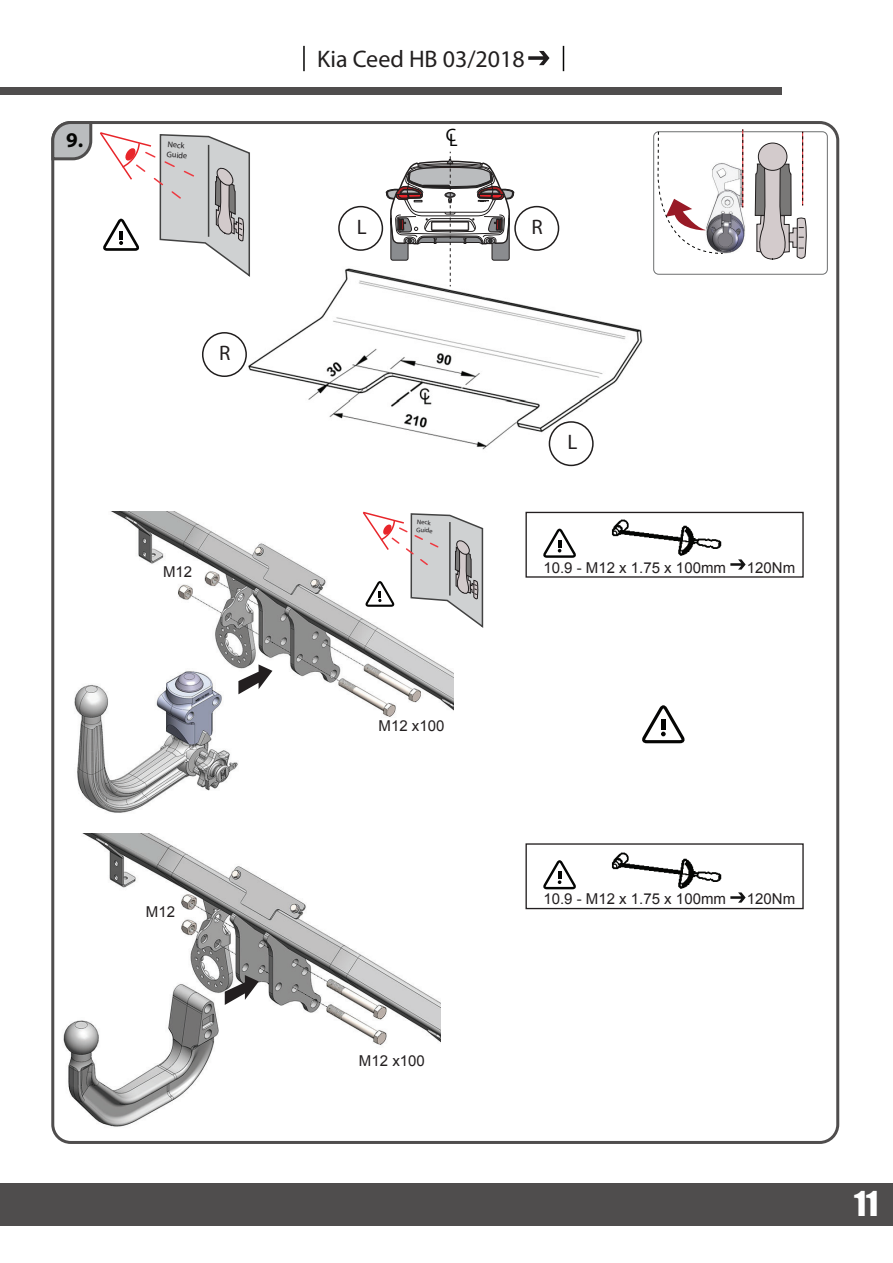
<style>
.page{position:relative;width:893px;height:1263px;background:#fff}
.page>*{position:absolute;margin:0;border:0;box-sizing:border-box;transform-origin:0 0}
.t1{font:31.5px "Impact";color:#fff}
.t2{font:24px "Myriad Pro";color:#211e1e}
.t3{font:21px "Myriad Pro";color:#231f20}
.t4{font:700 21px "Myriad Pro";color:#050504}
.t5{font:18px "Myriad Pro";color:#050504}
.t6{font:15px "Arial";color:#231f20}
.t7{font:8.25px/9.9px "Myriad Pro";color:#1f1c1e}
.t8{font:6.6px/7.9px "Myriad Pro";color:#1f1c1e}
</style>
<div class="page">
<div style="left:0;top:1183px;width:893px;height:43px;background:#4f4d4d"></div>
<div style="left:0;top:87px;width:782px;height:7px;background:#4f4d4d"></div>
<svg style="left:528px;top:51px;width:21px;height:14px"></svg>
<hr style="left:303px;top:46px;width:2px;height:25px;background:#050504">
<svg style="left:563px;top:46px;width:1px;height:25px"></svg>
<img style="left:74px;top:543px;width:380px;height:270px">
<img style="left:63px;top:833px;width:378px;height:294px">
<svg style="left:642px;top:705px;width:43px;height:38px"></svg>
<hr style="left:661px;top:720px;width:4px;height:10px;background:#050504">
<div style="left:525px;top:512px;width:279px;height:66px;border:1px solid #231f20"></div>
<div style="left:525px;top:843px;width:279px;height:66px;border:1px solid #231f20"></div>
<svg style="left:543px;top:529px;width:33px;height:29px"></svg>
<svg style="left:543px;top:860px;width:33px;height:29px"></svg>
<img style="left:611px;top:519px;width:111px;height:37px">
<img style="left:611px;top:852px;width:111px;height:37px">
<svg style="left:730px;top:559px;width:16px;height:11px"></svg>
<svg style="left:730px;top:892px;width:16px;height:11px"></svg>
<svg style="left:238px;top:664px;width:34px;height:30px"></svg>
<svg style="left:225px;top:975px;width:34px;height:30px"></svg>
<svg style="left:361px;top:511px;width:123px;height:118px"></svg>
<img style="left:251px;top:268px;width:392px;height:186px">
<svg style="left:385px;top:152px;width:130px;height:134px"></svg>
<div style="left:653px;top:131px;width:175px;height:144px;border:1px solid #6d6f70;border-radius:5px"></div>
<img style="left:723px;top:162px;width:22px;height:91px">
<svg style="left:742px;top:129px;width:1px;height:78px"></svg>
<svg style="left:657px;top:131px;width:66px;height:144px"></svg>
<svg style="left:752px;top:94px;width:56px;height:484px"></svg>
<div style="left:338px;top:206px;width:45px;height:45px;border:2px solid #211e1e;border-radius:50%"></div>
<div style="left:514px;top:206px;width:45px;height:45px;border:2px solid #211e1e;border-radius:50%"></div>
<svg style="left:50px;top:94px;width:201px;height:511px"></svg>
<div style="left:202px;top:332px;width:45px;height:45px;border:2px solid #211e1e;border-radius:50%"></div>
<div style="left:549px;top:421px;width:45px;height:45px;border:2px solid #211e1e;border-radius:50%"></div>
<h3 class="t4" style="left:66px;top:126px;width:19px">9.</h3>
<p class="t7" style="left:168px;top:139px;width:22px;rotate:5deg">Neck<br>Guide</p>
<h3 class="t3" style="left:219px;top:340px;width:13px">R</h3>
<p class="t6" style="left:163px;top:562px;width:31px">M12</p>
<p class="t6" style="left:146px;top:902px;width:31px">M12</p>
<h2 class="t2" style="left:317px;top:44px;width:209px">Kia Ceed HB 03/2018</h2>
<p class="t5" style="left:446px;top:126px;width:14px">CL</p>
<h3 class="t3" style="left:357px;top:214px;width:11px">L</h3>
<h3 class="t3" style="left:532px;top:214px;width:13px">R</h3>
<p class="t8" style="left:417px;top:517px;width:18px;rotate:5deg">Neck<br>Guide</p>
<p class="t6" style="left:379px;top:716px;width:67px">M12 x100</p>
<p class="t6" style="left:359px;top:1051px;width:67px">M12 x100</p>
<h3 class="t3" style="left:567px;top:429px;width:11px">L</h3>
<p class="t6" style="left:543px;top:557px;width:184px">10.9 - M12 x 1.75 x 100mm</p>
<p class="t6" style="left:747px;top:557px;width:50px">120Nm</p>
<p class="t6" style="left:543px;top:889px;width:184px">10.9 - M12 x 1.75 x 100mm</p>
<p class="t6" style="left:747px;top:889px;width:50px">120Nm</p>
<h1 class="t1" style="left:854px;top:1179px;width:26px">11</h1>
</div>
